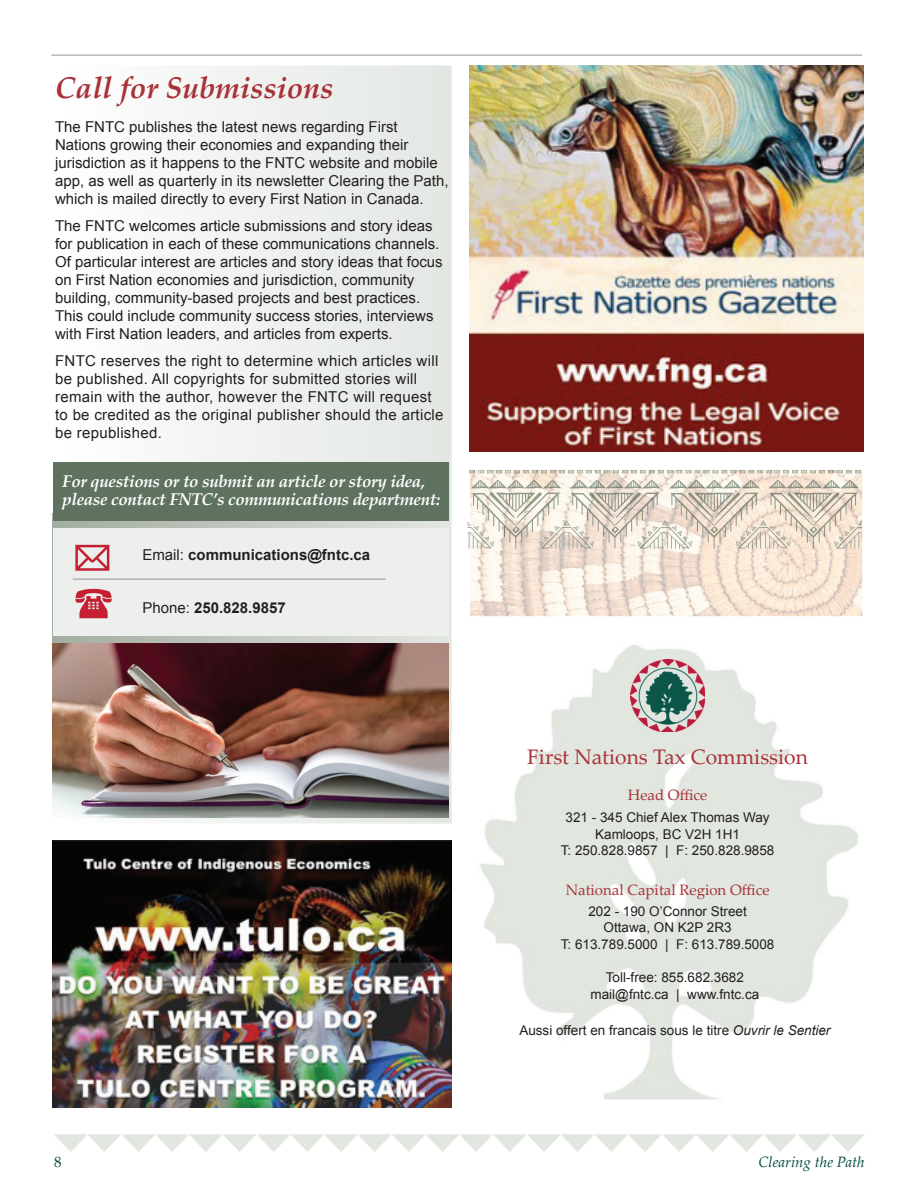
<style>
.page{position:relative;width:918px;height:1188px;background:#fff}
.page>*{position:absolute;margin:0;border:0;box-sizing:border-box;transform-origin:0 0}
.t1{font:italic 700 30px "Palatino Linotype";color:#a93239}
.t2{font:21px "Palatino Linotype";color:#a93239}
.t3{font:italic 700 16.95px/18.5px "Palatino Linotype";letter-spacing:-.02em;color:#fff}
.t4{font:15px/18px "Arial";color:#231f20}
.t5{font:15px/18px "Arial";letter-spacing:.02em;color:#231f20}
.t6{font:700 15px "Arial";color:#231f20}
.t7{font:15px "Palatino Linotype";color:#a93239}
.t8{font:italic 15px "Palatino Linotype";color:#044d42}
.t9{font:15px "Palatino Linotype";color:#044d42}
.t10{font:13.5px/16.2px "Arial";color:#231f20;text-align:center}
.s1{font-weight:400}
.s2{font-style:italic}
</style>
<div class="page">
<img style="left:54px;top:1134px;width:810px;height:17px">
<img style="left:480px;top:645px;width:378px;height:455px">
<img style="left:631px;top:660px;width:74px;height:72px">
<svg style="left:56px;top:65px;width:396px;height:759px"></svg>
<hr style="left:51px;top:55px;width:811px;height:1px;background:#939598">
<hr style="left:53px;top:514px;width:3px;height:134px;background:#a2ada1">
<img style="left:56px;top:521px;width:393px;height:122px">
<div style="left:53px;top:528px;width:396px;height:108px;background:#edefec"></div>
<div style="left:53px;top:463px;width:396px;height:58px;background:#5f7260"></div>
<svg style="left:75px;top:545px;width:34px;height:26px"></svg>
<svg style="left:75px;top:589px;width:37px;height:29px"></svg>
<hr style="left:73px;top:579px;width:313px;height:1px;background:#939598">
<img style="left:53px;top:643px;width:396px;height:174px">
<img style="left:469px;top:65px;width:395px;height:387px">
<img style="left:470px;top:473px;width:344px;height:143px">
<img style="left:813px;top:473px;width:48px;height:47px">
<img style="left:770px;top:493px;width:88px;height:56px">
<img style="left:812px;top:493px;width:2px;height:19px">
<img style="left:768px;top:480px;width:82px;height:8px">
<img style="left:814px;top:492px;width:26px;height:26px">
<img style="left:787px;top:492px;width:25px;height:26px">
<svg style="left:810px;top:526px;width:8px;height:8px"></svg>
<img style="left:670px;top:493px;width:89px;height:56px">
<img style="left:713px;top:493px;width:2px;height:19px">
<img style="left:669px;top:480px;width:82px;height:8px">
<img style="left:715px;top:492px;width:25px;height:26px">
<img style="left:688px;top:492px;width:25px;height:26px">
<svg style="left:710px;top:526px;width:8px;height:8px"></svg>
<img style="left:571px;top:493px;width:89px;height:56px">
<img style="left:614px;top:493px;width:2px;height:19px">
<img style="left:570px;top:480px;width:82px;height:8px">
<img style="left:616px;top:492px;width:25px;height:26px">
<img style="left:589px;top:492px;width:25px;height:26px">
<svg style="left:611px;top:526px;width:8px;height:8px"></svg>
<img style="left:472px;top:493px;width:88px;height:56px">
<img style="left:515px;top:493px;width:2px;height:19px">
<img style="left:471px;top:480px;width:81px;height:8px">
<img style="left:517px;top:492px;width:25px;height:26px">
<img style="left:490px;top:492px;width:25px;height:26px">
<svg style="left:512px;top:526px;width:8px;height:8px"></svg>
<svg style="left:469px;top:470px;width:392px;height:3px"></svg>
<img style="left:836px;top:547px;width:26px;height:2px">
<img style="left:737px;top:547px;width:51px;height:2px">
<img style="left:639px;top:547px;width:51px;height:2px">
<img style="left:541px;top:547px;width:51px;height:2px">
<svg style="left:834px;top:520px;width:28px;height:27px"></svg>
<svg style="left:736px;top:520px;width:55px;height:27px"></svg>
<svg style="left:637px;top:520px;width:55px;height:27px"></svg>
<svg style="left:539px;top:520px;width:55px;height:27px"></svg>
<svg style="left:467px;top:521px;width:27px;height:28px"></svg>
<img style="left:470px;top:527px;width:22px;height:22px">
<img style="left:53px;top:841px;width:399px;height:266px">
<h1 class="t1" style="left:55px;top:66px;width:280px">Call for Submissions</h1>
<p class="t4" style="left:55px;top:118px;width:395px">The FNTC publishes the latest news regarding First Nations growing their economies and expanding their jurisdiction as it happens to the FNTC website and mobile app, as well as quarterly in its newsletter Clearing the Path, which is mailed directly to every First Nation in Canada.</p>
<p class="t4" style="left:55px;top:217px;width:389px">The FNTC welcomes article submissions and story ideas for publication in each of these communications channels.<br>Of particular interest are articles and story ideas that focus on First Nation economies and jurisdiction, community building, community-based projects and best practices.<br>This could include community success stories, interviews with First Nation leaders, and articles from experts.</p>
<p class="t5" style="left:55px;top:352px;width:390px">FNTC reserves the right to determine which articles will be published. All copyrights for submitted stories will remain with the author, however the FNTC will request to be credited as the original publisher should the article be republished.</p>
<p class="t3" style="left:62px;top:471px;width:380px">For questions or to submit an article or story idea, please contact FNTC’s communications department:</p>
<p class="t6" style="left:142px;top:545px;width:229px"><span class="s1">Email:</span> communications@fntc.ca</p>
<p class="t6" style="left:142px;top:598px;width:145px"><span class="s1">Phone:</span> 250.828.9857</p>
<h2 class="t2" style="left:527px;top:742px;width:282px">First Nations Tax Commission</h2>
<p class="t7" style="left:628px;top:785px;width:81px">Head Office</p>
<p class="t10" style="left:561px;top:810px;width:215px">321 - 345 Chief Alex Thomas Way<br>Kamloops, BC V2H 1H1<br>T: 250.828.9857 | F: 250.828.9858</p>
<p class="t7" style="left:566px;top:879px;width:205px">National Capital Region Office</p>
<p class="t10" style="left:561px;top:904px;width:215px">202 - 190 O’Connor Street<br>Ottawa, ON K2P 2R3<br>T: 613.789.5000 | F: 613.789.5008</p>
<p class="t10" style="left:591px;top:970px;width:170px">Toll-free: 855.682.3682 mail@fntc.ca | www.fntc.ca</p>
<p class="t10" style="left:519px;top:1023px;width:313px">Aussi offert en francais sous le titre <span class="s2">Ouvrir le Sentier</span></p>
<p class="t9" style="left:54px;top:1151px;width:9px">8</p>
<p class="t8" style="left:759px;top:1151px;width:108px">Clearing the Path</p>
</div>
